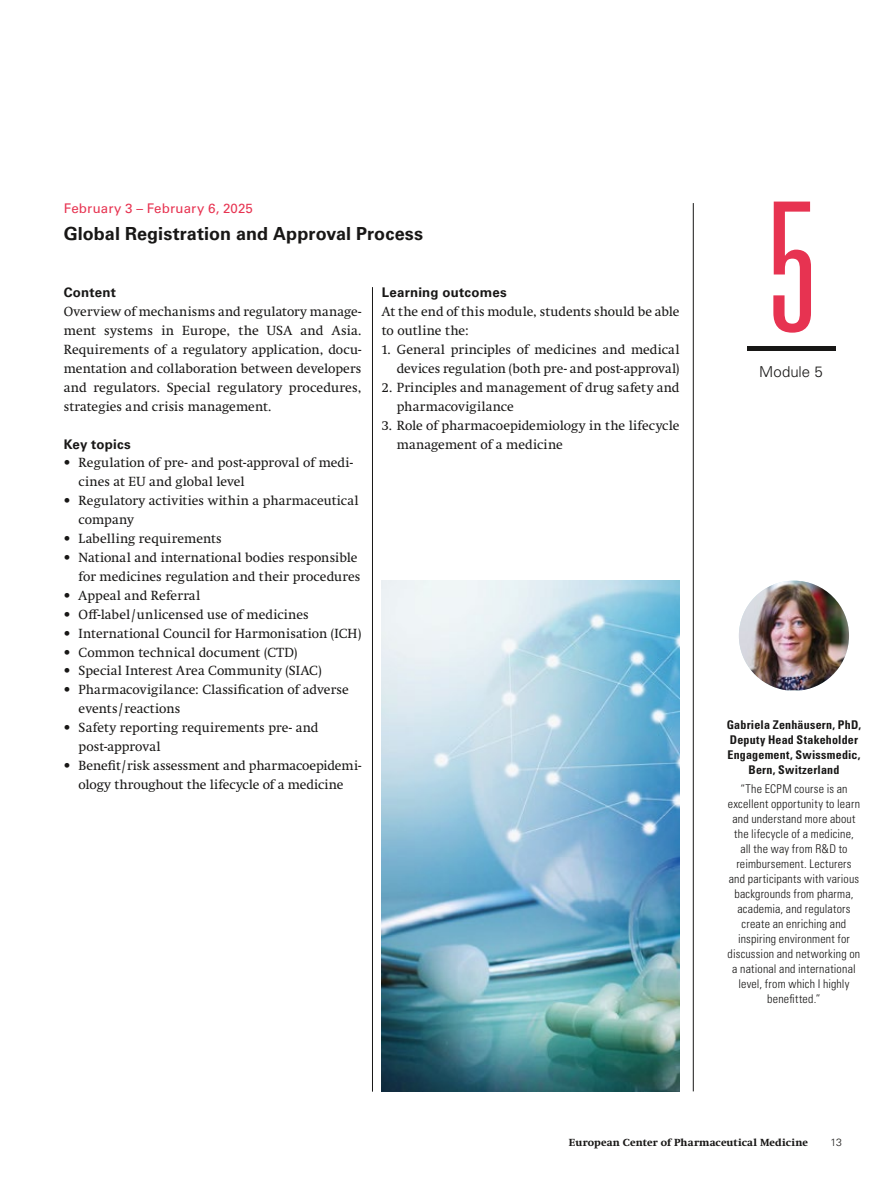
<style>
.page{position:relative;width:893px;height:1191px;background:#fff}
.page>*{position:absolute;margin:0;border:0;box-sizing:border-box;transform-origin:0 0}
.t1{font:300 ultra-condensed 180px "Univers LT Std";color:#e73351}
.t2{font:700 18px "Univers LT Std";letter-spacing:.005em;color:#181716}
.t3{font:300 15px "Univers LT Std";color:#181716}
.t4{font:13.5px/18.9px "Swift Neue LT Pro";letter-spacing:.005em;color:#181716}
.t5{font:700 13.35px "Univers LT Std";letter-spacing:.015em;color:#181716}
.t6{font:13.35px "Univers LT Std";letter-spacing:.015em;color:#e73351}
.t7{font:300 condensed 12px/15px "Univers LT Std";letter-spacing:.015em;color:#181716;text-align:center}
.t8{font:700 condensed 12px/15px "Univers LT Std";letter-spacing:.015em;color:#181716;text-align:center}
.t9{font:700 10.5px "Swift Neue LT Pro";letter-spacing:.015em;color:#181716}
.t10{font:300 10.5px "Univers LT Std";color:#181716}
</style>
<div class="page">
<hr style="left:372px;top:287px;width:1px;height:804px;background:#181716">
<hr style="left:693px;top:203px;width:1px;height:888px;background:#181716">
<img style="left:382px;top:580px;width:297px;height:511px">
<div style="left:747px;top:346px;width:88px;height:5px;background:#181716"></div>
<img style="left:739px;top:580px;width:110px;height:110px">
<p class="t6" style="left:64px;top:200px;width:191px">February 3 – February 6, 2025</p>
<h2 class="t2" style="left:64px;top:223px;width:361px">Global Registration and Approval Process</h2>
<p class="t5" style="left:64px;top:285px;width:54px">Content</p>
<p class="t4" style="left:64px;top:302px;width:299px;text-align:justify">Overview of mechanisms and regulatory manage&shy;ment systems in Europe, the USA and Asia.<br>Requirements of a regulatory application, docu&shy;mentation and collaboration between developers and regulators. Special regulatory procedures, strategies and crisis management.</p>
<p class="t5" style="left:64px;top:436px;width:68px">Key topics</p>
<p class="t4" style="left:79px;top:453px;width:276px;text-indent:-15px">• Regulation of pre- and post-approval of medi&shy;cines at EU and global level</p>
<p class="t4" style="left:79px;top:491px;width:281px;text-indent:-15px">• Regulatory activities within a pharmaceutical company</p>
<p class="t4" style="left:64px;top:529px;width:160px">• Labelling requirements</p>
<p class="t4" style="left:64px;top:548px;width:298px;text-align:right">• National and international bodies responsible for medicines regulation and their procedures</p>
<p class="t4" style="left:64px;top:586px;width:138px">• Appeal and Referral</p>
<p class="t4" style="left:64px;top:604px;width:246px">• Off-label/unlicensed use of medicines</p>
<p class="t4" style="left:64px;top:623px;width:299px">• International Council for Harmonisation (ICH)</p>
<p class="t4" style="left:64px;top:642px;width:235px">• Common technical document (CTD)</p>
<p class="t4" style="left:64px;top:661px;width:259px">• Special Interest Area Community (SIAC)</p>
<p class="t4" style="left:79px;top:680px;width:272px;text-indent:-15px">• Pharmacovigilance: Classification of adverse events / reactions</p>
<p class="t4" style="left:79px;top:718px;width:241px;text-indent:-15px">• Safety reporting requirements pre- and post-approval</p>
<p class="t4" style="left:64px;top:756px;width:299px;text-align:center">• Benefit/risk assessment and pharmacoepidemi&shy;ology throughout the lifecycle of a medicine</p>
<p class="t5" style="left:382px;top:285px;width:126px">Learning outcomes</p>
<p class="t4" style="left:382px;top:302px;width:299px">At the end of this module, students should be able to outline the:</p>
<p class="t4" style="left:382px;top:340px;width:299px;text-align:right">1. General principles of medicines and medical devices regulation (both pre- and post-approval)</p>
<p class="t4" style="left:397px;top:378px;width:284px;text-indent:-15px">2. Principles and management of drug safety and pharmacovigilance</p>
<p class="t4" style="left:397px;top:415px;width:284px;text-indent:-15px">3. Role of pharmacoepidemiology in the lifecycle management of a medicine</p>
<h1 class="t1" style="left:766px;top:174px;width:51px">5</h1>
<p class="t3" style="left:759px;top:362px;width:65px">Module 5</p>
<p class="t8" style="left:727px;top:717px;width:136px">Gabriela Zenhäusern, PhD,<br>Deputy Head Stakeholder<br>Engagement, Swissmedic,<br>Bern, Switzerland</p>
<p class="t7" style="left:728px;top:781px;width:134px">“The ECPM course is an excellent opportunity to learn and understand more about the lifecycle of a medicine, all the way from R&amp;D to reimbursement. Lecturers and participants with various backgrounds from pharma, academia, and regulators create an enriching and inspiring environment for discussion and networking on a national and international level, from which I highly benefitted.”</p>
<p class="t9" style="left:569px;top:1136px;width:241px">European Center of Pharmaceutical Medicine</p>
<p class="t10" style="left:830px;top:1136px;width:13px">13</p>
</div>
